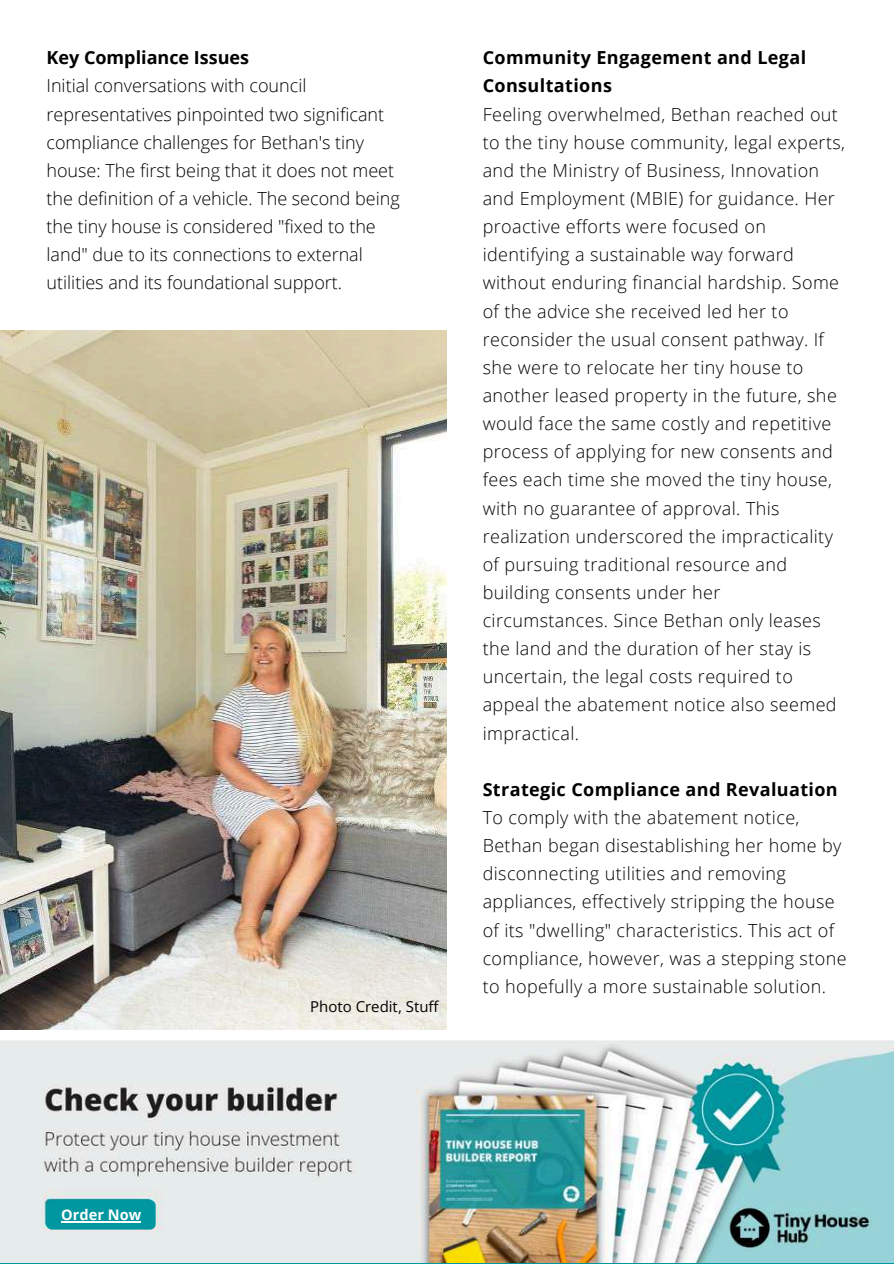
<style>
.page{position:relative;width:894px;height:1264px;background:#fff}
.page>*{position:absolute;margin:0;border:0;box-sizing:border-box;transform-origin:0 0}
.t1{font:300 18px/28.2px "Open Sans";letter-spacing:.02em;color:#000}
.t2{font:300 18px/28.2px "Open Sans";color:#000}
.t3{font:700 18px/28.2px "Open Sans";letter-spacing:.02em;color:#000}
.t4{font:700 18px "Open Sans";color:#000}
.t5{font:15px "Open Sans";color:#000}
.t6{font:700 14.55px "Open Sans";color:#fff}
</style>
<div class="page">
<img style="left:0;top:1040px;width:893px;height:222px">
<div style="left:46px;top:1199px;width:110px;height:30px;background:#0097a0;border-radius:6px"></div>
<hr style="left:61px;top:1220px;width:80px;height:2px;background:#fff">
<img style="left:0;top:330px;width:446px;height:699px">
<p class="t4" style="left:46px;top:45px;width:204px">Key Compliance Issues</p>
<p class="t2" style="left:46px;top:71px;width:355px">Initial conversations with council representatives pinpointed two significant compliance challenges for Bethan's tiny house: The first being that it does not meet the definition of a vehicle. The second being the tiny house is considered "fixed to the land" due to its connections to external utilities and its foundational support.</p>
<p class="t5" style="left:310px;top:995px;width:130px">Photo Credit, Stuff</p>
<p class="t3" style="left:482px;top:43px;width:325px">Community Engagement and Legal<br>Consultations</p>
<p class="t1" style="left:482px;top:99px;width:364px">Feeling overwhelmed, Bethan reached out to the tiny house community, legal experts, and the Ministry of Business, Innovation and Employment (MBIE) for guidance. Her proactive efforts were focused on identifying a sustainable way forward without enduring financial hardship. Some of the advice she received led her to reconsider the usual consent pathway. If she were to relocate her tiny house to another leased property in the future, she would face the same costly and repetitive process of applying for new consents and fees each time she moved the tiny house, with no guarantee of approval. This realization underscored the impracticality of pursuing traditional resource and building consents under her circumstances. Since Bethan only leases the land and the duration of her stay is uncertain, the legal costs required to appeal the abatement notice also seemed impractical.</p>
<p class="t3" style="left:482px;top:774px;width:356px">Strategic Compliance and Revaluation</p>
<p class="t1" style="left:482px;top:803px;width:365px">To comply with the abatement notice, Bethan began disestablishing her home by disconnecting utilities and removing appliances, effectively stripping the house of its "dwelling" characteristics. This act of compliance, however, was a stepping stone to hopefully a more sustainable solution.</p>
<p class="t6" style="left:61px;top:1204px;width:81px">Order Now</p>
</div>
